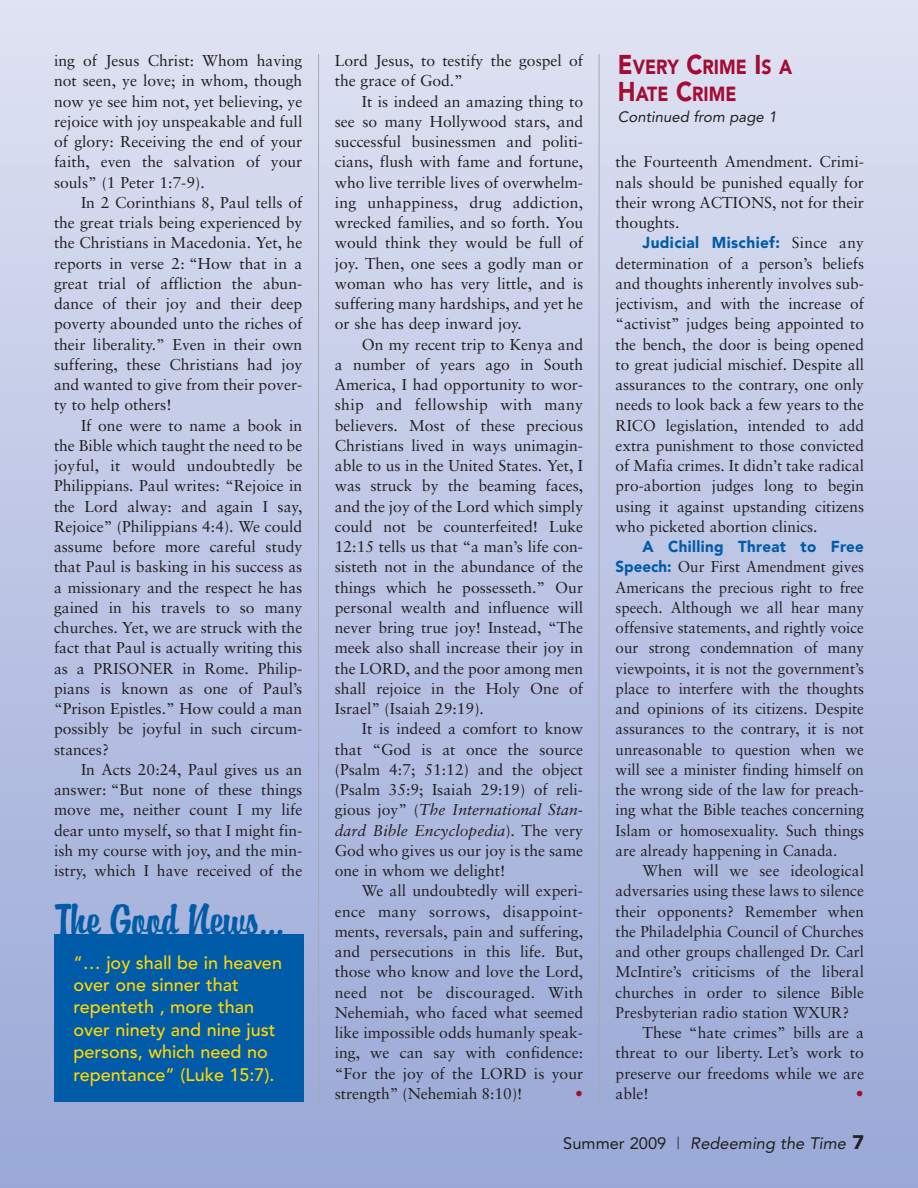
<style>
.page{position:relative;width:918px;height:1188px;background:#fff}
.page>*{position:absolute;margin:0;border:0;box-sizing:border-box;transform-origin:0 0}
.t1{font:45px "Brophy Script";color:#005ba8}
.t2{font:900 20.25px/27px "Avenir";color:#a40c34;scale:.87 1}
.t3{font:500 18px/22.4px "Avenir";color:#ffd900}
.t4{font:16.5px "Avenir";color:#231f20}
.t5{font:15.75px/20.2px "Sabon";color:#231f20;text-align:justify}
.t6{font:15.75px/20.2px "Sabon";color:#231f20;text-align:justify;scale:.96 1}
.t7{font:900 15.75px "Avenir";letter-spacing:.025em;color:#005ba8}
.t8{font:900 15.75px "Avenir";letter-spacing:.025em;color:#005ba8;scale:.96 1}
.t9{font:15.75px "Sabon";color:#a40c34}
.t10{font:15px "Avenir";color:#231f20}
.s1{font-style:italic}
.s2{font-size:27px}
.s3{font-family:"Sabon";font-weight:400;color:#231f20}
.s4{font-family:"Avenir";font-weight:900;color:#005ba8}
.s5{font-weight:300}
.s6{font-weight:900;font-size:19.5px}
</style>
<div class="page">
<div style="left:0;top:0;width:918px;height:1188px;background:linear-gradient(to bottom,#dfe2f2,#98a7d6)"></div>
<hr style="left:318px;top:54px;width:1px;height:1050px;background:#a7a9ac">
<hr style="left:599px;top:54px;width:1px;height:1050px;background:#a7a9ac">
<div style="left:54px;top:935px;width:249px;height:167px;background:#005ba8"></div>
<p class="t5" style="left:54px;top:52px;width:250px">ing of Jesus Christ: Whom having not seen, ye love; in whom, though now ye see him not, yet believing, ye rejoice with joy unspeakable and full of glory: Receiving the end of your faith, even the salvation of your souls” (1 Peter 1:7-9).</p>
<p class="t5" style="left:54px;top:194px;width:250px;text-indent:27px">In 2 Corinthians 8, Paul tells of the great trials being experienced by the Christians in Macedonia. Yet, he reports in verse 2: “How that in a great trial of affliction the abun&shy;dance of their joy and their deep poverty abounded unto the riches of their liberality.” Even in their own suffering, these Christians had joy and wanted to give from their pover&shy;ty to help others!</p>
<p class="t5" style="left:54px;top:416px;width:250px;text-indent:27px">If one were to name a book in the Bible which taught the need to be joyful, it would undoubtedly be Philippians. Paul writes: “Rejoice in the Lord alway: and again I say, Rejoice” (Philippians 4:4). We could assume before more careful study that Paul is basking in his success as a missionary and the respect he has gained in his travels to so many churches. Yet, we are struck with the fact that Paul is actually writing this as a PRISONER in Rome. Philip - pians is known as one of Paul’s “Prison Epistles.” How could a man possibly be joyful in such circum&shy;stances?</p>
<p class="t5" style="left:54px;top:761px;width:250px;text-indent:27px">In Acts 20:24, Paul gives us an answer: “But none of these things move me, neither count I my life dear unto myself, so that I might fin&shy;ish my course with joy, and the min&shy;istry, which I have received of the</p>
<h1 class="t1" style="left:54px;top:892px;width:232px">The Good News...</h1>
<p class="t3" style="left:73px;top:953px;width:210px">“… joy shall be in heaven over one sinner that repenteth , more than over ninety and nine just persons, which need no repentance” (Luke 15:7).</p>
<p class="t5" style="left:335px;top:52px;width:250px">Lord Jesus, to testify the gospel of the grace of God.”</p>
<p class="t5" style="left:335px;top:92px;width:250px;text-indent:27px">It is indeed an amazing thing to see so many Hollywood stars, and successful businessmen and politi&shy;cians, flush with fame and fortune, who live terrible lives of overwhelm&shy;ing unhappiness, drug addiction, wrecked families, and so forth. You would think they would be full of joy. Then, one sees a godly man or woman who has very little, and is suffering many hardships, and yet he or she has deep inward joy.</p>
<p class="t5" style="left:335px;top:335px;width:250px;text-indent:27px">On my recent trip to Kenya and a number of years ago in South America, I had opportunity to wor&shy;ship and fellowship with many believers. Most of these precious Christians lived in ways unimagin&shy;able to us in the United States. Yet, I was struck by the beaming faces, and the joy of the Lord which simply could not be counterfeited! Luke 12:15 tells us that “a man’s life con&shy;sisteth not in the abundance of the things which he possesseth.” Our personal wealth and influence will never bring true joy! Instead, “The meek also shall increase their joy in the LORD, and the poor among men shall rejoice in the Holy One of Israel” (Isaiah 29:19).</p>
<p class="t5" style="left:335px;top:720px;width:250px;text-indent:27px">It is indeed a comfort to know that “God is at once the source (Psalm 4:7; 51:12) and the object (Psalm 35:9; Isaiah 29:19) of reli&shy;gious joy” (<span class="s1">The International Stan - dard Bible Encyclopedia</span>). The very God who gives us our joy is the same one in whom we delight!</p>
<p class="t5" style="left:335px;top:882px;width:250px;text-indent:27px">We all undoubtedly will experi&shy;ence many sorrows, disappoint&shy;ments, reversals, pain and suffering, and persecutions in this life. But, those who know and love the Lord, need not be discouraged. With Nehemiah, who faced what seemed like impossible odds humanly speak&shy;ing, we can say with confidence: “For the joy of the LORD is your strength” (Nehemiah 8:10)!</p>
<p class="t2" style="left:618px;top:56px;width:202px"><span class="s2">E</span>VERY <span class="s2">C</span>RIME <span class="s2">I</span>S A<br><span class="s2">H</span>ATE <span class="s2">C</span>RIME</p>
<p class="t10" style="left:618px;top:111px;width:162px">Continued from page 1</p>
<p class="t5" style="left:616px;top:153px;width:250px">the Fourteenth Amendment. Crimi - nals should be punished equally for their wrong ACTIONS, not for their thoughts.</p>
<p class="t7" style="left:643px;top:236px;width:223px">Judicial Mischief: <span class="s3">Since any</span></p>
<p class="t5" style="left:616px;top:254px;width:250px">determination of a person’s beliefs and thoughts inherently involves sub&shy;jectivism, and with the increase of “activist” judges being appointed to the bench, the door is being opened to great judicial mischief. Despite all assurances to the contrary, one only needs to look back a few years to the RICO legislation, intended to add extra punishment to those convicted of Mafia crimes. It didn’t take radical pro-abortion judges long to begin using it against upstanding citizens who picketed abortion clinics.</p>
<p class="t8" style="left:643px;top:540px;width:232px">A Chilling Threat to Free</p>
<p class="t6" style="left:616px;top:558px;width:260px"><span class="s4">Speech:</span> Our First Amendment gives Americans the precious right to free speech. Although we all hear many offensive statements, and rightly voice our strong condemnation of many viewpoints, it is not the government’s place to interfere with the thoughts and opinions of its citizens. Despite assurances to the contrary, it is not unreasonable to question when we will see a minister finding himself on the wrong side of the law for preach - ing what the Bible teaches concerning Islam or homosexuality. Such things are already happening in Canada.</p>
<p class="t5" style="left:643px;top:862px;width:223px">When will we see ideological</p>
<p class="t5" style="left:616px;top:882px;width:250px">adversaries using these laws to silence</p>
<p class="t5" style="left:616px;top:902px;width:250px">their opponents? Remember when</p>
<p class="t5" style="left:616px;top:922px;width:250px">the Philadelphia Council of Churches</p>
<p class="t5" style="left:616px;top:943px;width:250px">and other groups challenged Dr. Carl</p>
<p class="t6" style="left:616px;top:963px;width:260px">McIntire’s criticisms of the liberal</p>
<p class="t5" style="left:616px;top:983px;width:250px">churches in order to silence Bible</p>
<p class="t5" style="left:616px;top:1003px;width:235px">Presbyterian radio station WXUR?</p>
<p class="t5" style="left:643px;top:1024px;width:223px">These “hate crimes” bills are a</p>
<p class="t5" style="left:616px;top:1044px;width:250px">threat to our liberty. Let’s work to</p>
<p class="t5" style="left:616px;top:1064px;width:250px">preserve our freedoms while we are</p>
<p class="t5" style="left:616px;top:1084px;width:35px">able!</p>
<p class="t9" style="left:856px;top:1087px;width:9px">•</p>
<p class="t4" style="left:563px;top:1136px;width:302px">Summer 2009 <span class="s5">|</span> Redeeming the Time <span class="s6">7</span></p>
<p class="t9" style="left:575px;top:1087px;width:9px">•</p>
</div>
